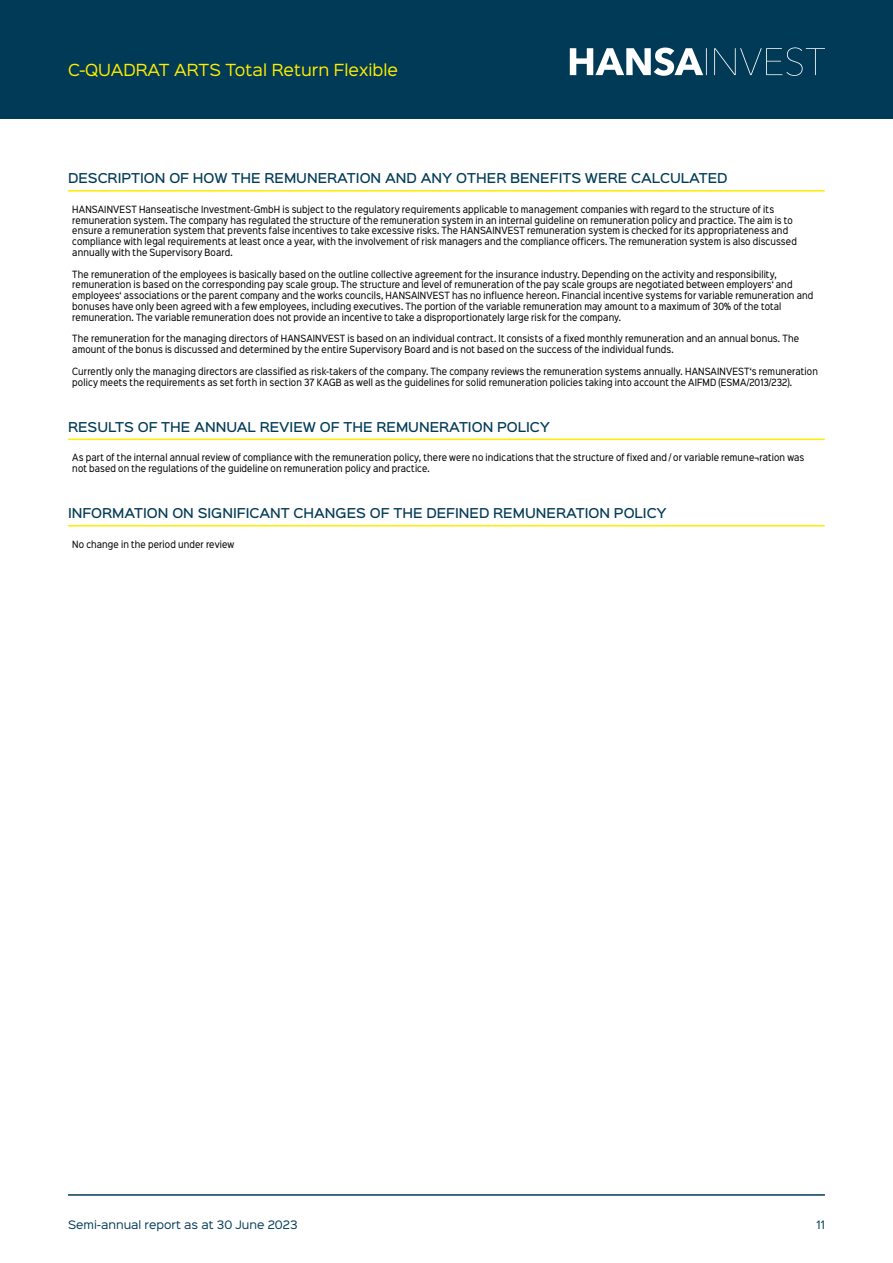
<style>
.page{position:relative;width:893px;height:1263px;background:#fff}
.page>*{position:absolute;margin:0;border:0;box-sizing:border-box;transform-origin:0 0}
.t1{font:15px "Sinkin Sans 400";color:#ffed00}
.t2{font:500 12.3px "Sinkin Sans 500";color:#003a56}
.t3{font:10.5px "Sinkin Sans 400";color:#003a56}
.t4{font:9px/10.8px "Sinkin Sans Narrow W01 400 Rg";letter-spacing:.015em;color:#000}
</style>
<div class="page">
<div style="left:0;top:0;width:893px;height:119px;background:#003a56"></div>
<svg style="left:570px;top:47px;width:255px;height:29px"></svg>
<hr style="left:68px;top:1194px;width:757px;height:2px;background:#003a56">
<hr style="left:68px;top:190px;width:757px;height:2px;background:#ffed00">
<hr style="left:68px;top:439px;width:757px;height:1px;background:#ffed00">
<hr style="left:68px;top:525px;width:757px;height:1px;background:#ffed00">
<h1 class="t1" style="left:68px;top:57px;width:331px">C-QUADRAT ARTS Total Return Flexible</h1>
<h2 class="t2" style="left:68px;top:168px;width:661px">DESCRIPTION OF HOW THE REMUNERATION AND ANY OTHER BENEFITS WERE CALCULATED</h2>
<p class="t4" style="left:72px;top:203px;width:726px">HANSAINVEST Hanseatische Investment-GmbH is subject to the regulatory requirements applicable to management companies with regard to the structure of its remuneration system. The company has regulated the structure of the remuneration system in an internal guideline on remuneration policy and practice. The aim is to ensure a remuneration system that prevents false incentives to take excessive risks. The HANSAINVEST remuneration system is checked for its appropriateness and compliance with legal requirements at least once a year, with the involvement of risk managers and the compliance officers. The remuneration system is also discussed annually with the Supervisory Board.</p>
<p class="t4" style="left:72px;top:268px;width:743px">The remuneration of the employees is basically based on the outline collective agreement for the insurance industry. Depending on the activity and responsibility, remuneration is based on the corresponding pay scale group. The structure and level of remuneration of the pay scale groups are negotiated between employers‘ and employees‘ associations or the parent company and the works councils, HANSAINVEST has no influence hereon. Financial incentive systems for variable remuneration and bonuses have only been agreed with a few employees, including executives. The portion of the variable remuneration may amount to a maximum of 30% of the total remuneration. The variable remuneration does not provide an incentive to take a disproportionately large risk for the company.</p>
<p class="t4" style="left:72px;top:333px;width:728px">The remuneration for the managing directors of HANSAINVEST is based on an individual contract. It consists of a fixed monthly remuneration and an annual bonus. The amount of the bonus is discussed and determined by the entire Supervisory Board and is not based on the success of the individual funds.</p>
<p class="t4" style="left:72px;top:365px;width:747px">Currently only the managing directors are classified as risk-takers of the company. The company reviews the remuneration systems annually. HANSAINVEST‘s remuneration policy meets the requirements as set forth in section 37 KAGB as well as the guidelines for solid remuneration policies taking into account the AIFMD (ESMA/2013/232).</p>
<h2 class="t2" style="left:68px;top:416px;width:484px">RESULTS OF THE ANNUAL REVIEW OF THE REMUNERATION POLICY</h2>
<p class="t4" style="left:72px;top:452px;width:734px">As part of the internal annual review of compliance with the remuneration policy, there were no indications that the structure of fixed and / or variable remune¬ration was not based on the regulations of the guideline on remuneration policy and practice.</p>
<h2 class="t2" style="left:68px;top:502px;width:600px">INFORMATION ON SIGNIFICANT CHANGES OF THE DEFINED REMUNERATION POLICY</h2>
<p class="t4" style="left:72px;top:538px;width:164px">No change in the period under review</p>
<p class="t3" style="left:68px;top:1216px;width:231px">Semi-annual report as at 30 June 2023</p>
<p class="t3" style="left:816px;top:1216px;width:10px">11</p>
</div>
